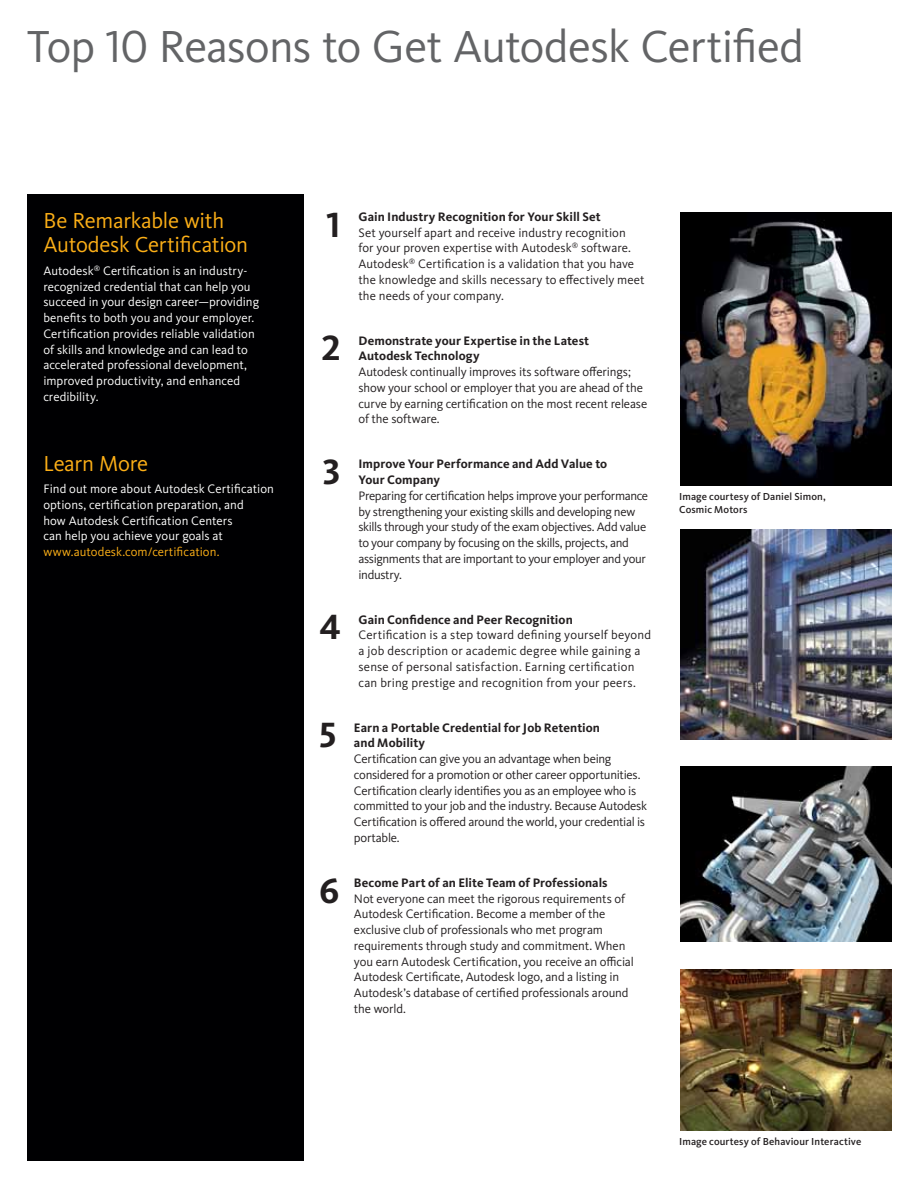
<style>
.page{position:relative;width:918px;height:1188px;background:#fff}
.page>*{position:absolute;margin:0;border:0;box-sizing:border-box;transform-origin:0 0}
.t1{font:46.5px "Kievit Pro";letter-spacing:-.02em;color:#636466}
.t2{font:700 36.45px "Kievit Pro";color:#231f20}
.t3{font:22.5px/24px "Kievit Pro";letter-spacing:-.015em;color:#fcaf17}
.t4{font:12.75px/15.8px "Kievit Pro";letter-spacing:-.01em;color:#231f20}
.t5{font:12.75px/15.8px "Kievit Pro";color:#fff}
.t6{font:700 12.75px/15.8px "Kievit Pro";letter-spacing:.005em;color:#231f20}
.t7{font:12.75px/15.8px "Kievit Pro";letter-spacing:-.03em;color:#231f20}
.t8{font:12.75px/15.8px "Kievit Pro";letter-spacing:.015em;color:#231f20}
.t9{font:12.75px "Kievit Pro";letter-spacing:.005em;color:#fcaf17}
.t10{font:500 10.5px/13.5px "Kievit Pro";letter-spacing:.01em;color:#231f20}
</style>
<div class="page">
<div style="left:27px;top:194px;width:277px;height:967px;background:#000002"></div>
<img style="left:680px;top:212px;width:211px;height:274px">
<img style="left:680px;top:530px;width:211px;height:209px">
<img style="left:680px;top:766px;width:211px;height:176px">
<img style="left:680px;top:969px;width:211px;height:162px">
<h1 class="t1" style="left:27px;top:19px;width:779px">Top 10 Reasons to Get Autodesk Certified</h1>
<h3 class="t3" style="left:43px;top:209px;width:206px">Be Remarkable with<br>Autodesk Certification</h3>
<p class="t5" style="left:43px;top:263px;width:217px">Autodesk<sup>®</sup> Certification is an industry&shy;recognized credential that can help you succeed in your design career—providing benefits to both you and your employer.<br>Certification provides reliable validation of skills and knowledge and can lead to accelerated professional development, improved productivity, and enhanced credibility.</p>
<h3 class="t3" style="left:43px;top:451px;width:106px">Learn More</h3>
<p class="t5" style="left:43px;top:481px;width:232px">Find out more about Autodesk Certification options, certification preparation, and<br>how Autodesk Certification Centers<br>can help you achieve your goals at</p>
<p class="t9" style="left:43px;top:544px;width:178px">www.autodesk.com/certification.</p>
<h2 class="t2" style="left:326px;top:202px;width:16px">1</h2>
<p class="t6" style="left:358px;top:209px;width:244px">Gain Industry Recognition for Your Skill Set</p>
<p class="t4" style="left:358px;top:224px;width:288px">Set yourself apart and receive industry recognition<br>for your proven expertise with Autodesk<sup>®</sup> software.<br>Autodesk<sup>®</sup> Certification is a validation that you have the knowledge and skills necessary to effectively meet the needs of your company.</p>
<h2 class="t2" style="left:322px;top:326px;width:20px">2</h2>
<p class="t6" style="left:358px;top:332px;width:232px">Demonstrate your Expertise in the Latest<br>Autodesk Technology</p>
<p class="t4" style="left:358px;top:364px;width:290px">Autodesk continually improves its software offerings; show your school or employer that you are ahead of the curve by earning certification on the most recent release of the software.</p>
<h2 class="t2" style="left:323px;top:450px;width:19px">3</h2>
<p class="t6" style="left:358px;top:456px;width:250px">Improve Your Performance and Add Value to<br>Your Company</p>
<p class="t7" style="left:358px;top:488px;width:291px">Preparing for certification helps improve your performance by strengthening your existing skills and developing new skills through your study of the exam objectives. Add value to your company by focusing on the skills, projects, and assignments that are important to your employer and your industry.</p>
<h2 class="t2" style="left:319px;top:605px;width:23px">4</h2>
<p class="t6" style="left:358px;top:611px;width:216px">Gain Confidence and Peer Recognition</p>
<p class="t8" style="left:358px;top:627px;width:294px">Certification is a step toward defining yourself beyond a job description or academic degree while gaining a sense of personal satisfaction. Earning certification can bring prestige and recognition from your peers.</p>
<h2 class="t2" style="left:319px;top:713px;width:19px">5</h2>
<p class="t6" style="left:354px;top:719px;width:248px">Earn a Portable Credential for Job Retention and Mobility</p>
<p class="t4" style="left:354px;top:751px;width:295px">Certification can give you an advantage when being considered for a promotion or other career opportunities.<br>Certification clearly identifies you as an employee who is committed to your job and the industry. Because Autodesk Certification is offered around the world, your credential is portable.</p>
<h2 class="t2" style="left:319px;top:868px;width:21px">6</h2>
<p class="t6" style="left:354px;top:875px;width:255px">Become Part of an Elite Team of Professionals</p>
<p class="t4" style="left:354px;top:890px;width:281px">Not everyone can meet the rigorous requirements of Autodesk Certification. Become a member of the exclusive club of professionals who met program requirements through study and commitment. When you earn Autodesk Certification, you receive an official Autodesk Certificate, Autodesk logo, and a listing in Autodesk’s database of certified professionals around the world.</p>
<p class="t10" style="left:679px;top:490px;width:148px">Image courtesy of Daniel Simon,<br>Cosmic Motors</p>
<p class="t10" style="left:679px;top:1135px;width:184px">Image courtesy of Behaviour Interactive</p>
</div>
